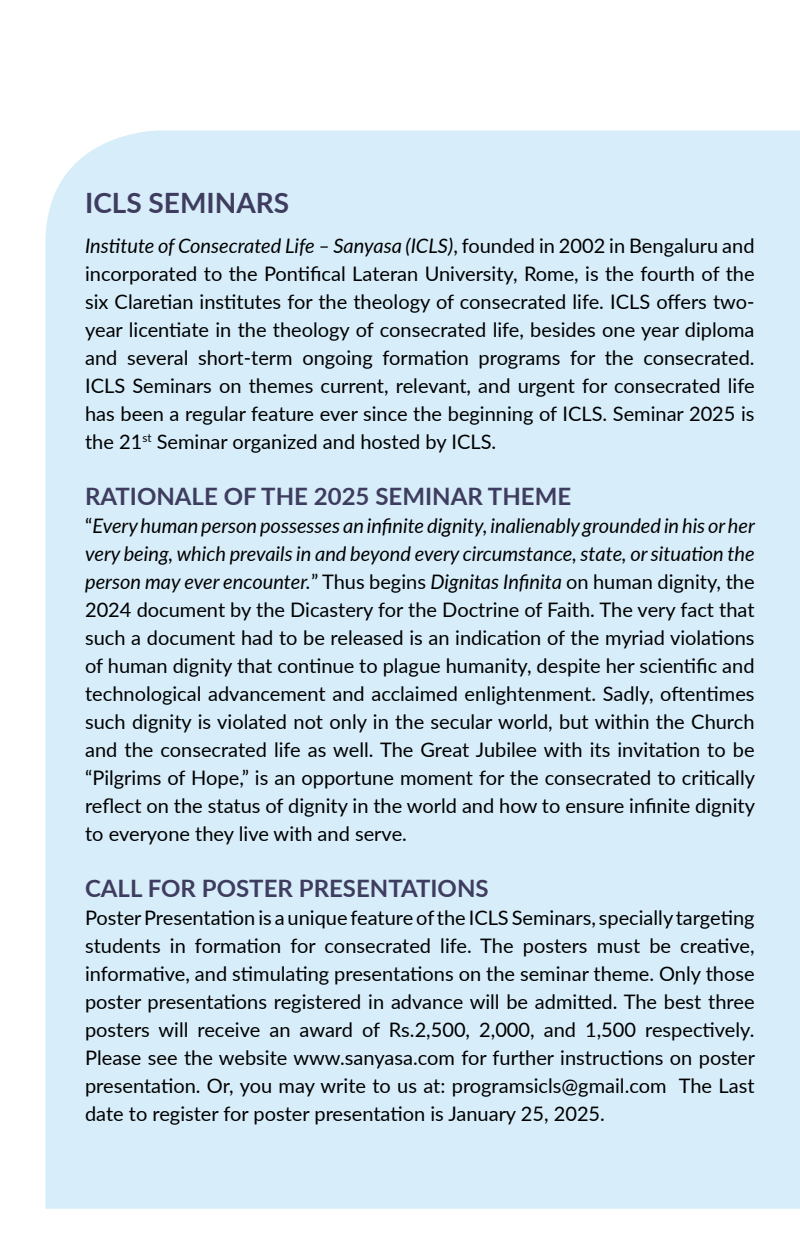
<style>
.page{position:relative;width:800px;height:1253px;background:#fff}
.page>*{position:absolute;margin:0;border:0;box-sizing:border-box;transform-origin:0 0}
.t1{font:700 28px "Lato";color:#3f3d5f}
.t2{font:700 24px "Lato";color:#3f3d5f}
.t3{font:20px/28px "Lato";color:#000;text-align:justify}
.s1{font-style:italic}
</style>
<div class="page">
<div style="left:45px;top:130px;width:754px;height:1079px;background:#d7edfa"></div>
<p class="t1" style="left:85px;top:182px;width:206px">ICLS SEMINARS</p>
<p class="t3" style="left:85px;top:230px;width:670px"><span class="s1">Institute of Consecrated Life – Sanyasa (ICLS)</span>, founded in 2002 in Bengaluru and incorporated to the Pontifical Lateran University, Rome, is the fourth of the six Claretian institutes for the theology of consecrated life. ICLS offers two&shy;year licentiate in the theology of consecrated life, besides one year diploma and several short-term ongoing formation programs for the consecrated.<br>ICLS Seminars on themes current, relevant, and urgent for consecrated life has been a regular feature ever since the beginning of ICLS. Seminar 2025 is the 21<sup>st</sup> Seminar organized and hosted by ICLS.</p>
<p class="t2" style="left:85px;top:478px;width:487px">RATIONALE OF THE 2025 SEMINAR THEME</p>
<p class="t3" style="left:85px;top:510px;width:671px">“<span class="s1">Every human person possesses an infinite dignity, inalienably grounded in his or her very being, which prevails in and beyond every circumstance, state, or situation the person may ever encounter.</span>” Thus begins <span class="s1">Dignitas Infinita</span> on human dignity, the 2024 document by the Dicastery for the Doctrine of Faith. The very fact that such a document had to be released is an indication of the myriad violations of human dignity that continue to plague humanity, despite her scientific and technological advancement and acclaimed enlightenment. Sadly, oftentimes such dignity is violated not only in the secular world, but within the Church and the consecrated life as well. The Great Jubilee with its invitation to be “Pilgrims of Hope,” is an opportune moment for the consecrated to critically reflect on the status of dignity in the world and how to ensure infinite dignity to everyone they live with and serve.</p>
<p class="t2" style="left:85px;top:870px;width:405px">CALL FOR POSTER PRESENTATIONS</p>
<p class="t3" style="left:85px;top:902px;width:671px">Poster Presentation is a unique feature of the ICLS Seminars, specially targeting students in formation for consecrated life. The posters must be creative, informative, and stimulating presentations on the seminar theme. Only those poster presentations registered in advance will be admitted. The best three posters will receive an award of Rs.2,500, 2,000, and 1,500 respectively.<br>Please see the website www.sanyasa.com for further instructions on poster presentation. Or, you may write to us at: programsicls@gmail.com The Last date to register for poster presentation is January 25, 2025.</p>
</div>
